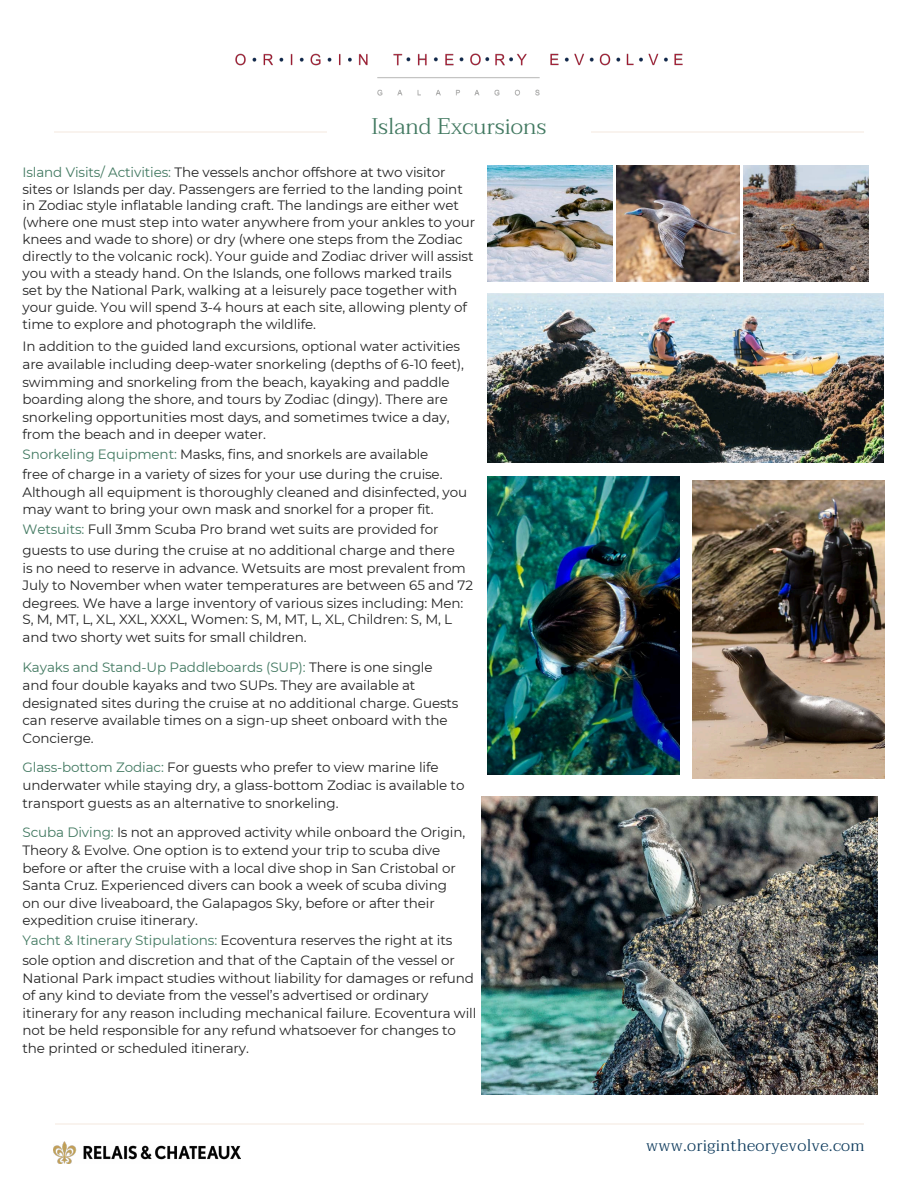
<style>
.page{position:relative;width:918px;height:1188px;background:#fff}
.page>*{position:absolute;margin:0;border:0;box-sizing:border-box;transform-origin:0 0}
.t1{font:300 22.5px "Taviraj";color:#427961}
.t2{font:300 16.5px "Taviraj";letter-spacing:.015em;color:#0d3a5c}
.t3{font:13.5px/16.8px "Montserrat";letter-spacing:-.01em;color:#242424}
.s1{color:#427961}
</style>
<div class="page">
<img style="left:54px;top:1142px;width:187px;height:21px">
<hr style="left:54px;top:131px;width:273px;height:2px;background:#f9f3ee">
<hr style="left:55px;top:1123px;width:808px;height:2px;background:#f9f3ee">
<img style="left:235px;top:53px;width:448px;height:43px">
<hr style="left:591px;top:131px;width:273px;height:2px;background:#f9f3ee">
<img style="left:482px;top:796px;width:395px;height:298px">
<img style="left:487px;top:294px;width:396px;height:168px">
<img style="left:487px;top:476px;width:193px;height:298px">
<img style="left:693px;top:481px;width:192px;height:297px">
<img style="left:744px;top:165px;width:125px;height:116px">
<img style="left:487px;top:165px;width:125px;height:116px">
<img style="left:616px;top:166px;width:123px;height:116px">
<p class="t1" style="left:371px;top:113px;width:177px">Island Excursions</p>
<h1 class="t3" style="left:23px;top:163px;width:454px"><span class="s1">Island Visits/ Activities:</span> The vessels anchor offshore at two visitor sites or Islands per day. Passengers are ferried to the landing point in Zodiac style inflatable landing craft. The landings are either wet (where one must step into water anywhere from your ankles to your knees and wade to shore) or dry (where one steps from the Zodiac directly to the volcanic rock). Your guide and Zodiac driver will assist you with a steady hand. On the Islands, one follows marked trails<br>set by the National Park, walking at a leisurely pace together with your guide. You will spend 3-4 hours at each site, allowing plenty of time to explore and photograph the wildlife.</h1>
<p class="t3" style="left:23px;top:338px;width:439px">In addition to the guided land excursions, optional water activities</p>
<p class="t3" style="left:23px;top:356px;width:443px">are available including deep-water snorkeling (depths of 6-10 feet),</p>
<p class="t3" style="left:23px;top:374px;width:429px">swimming and snorkeling from the beach, kayaking and paddle</p>
<p class="t3" style="left:23px;top:391px;width:427px">boarding along the shore, and tours by Zodiac (dingy). There are</p>
<p class="t3" style="left:23px;top:409px;width:429px">snorkeling opportunities most days, and sometimes twice a day,</p>
<p class="t3" style="left:23px;top:426px;width:245px">from the beach and in deeper water.</p>
<p class="t3" style="left:23px;top:446px;width:407px"><span class="s1">Snorkeling Equipment:</span> Masks, fins, and snorkels are available</p>
<p class="t3" style="left:23px;top:466px;width:422px">free of charge in a variety of sizes for your use during the cruise.</p>
<p class="t3" style="left:23px;top:484px;width:446px">Although all equipment is thoroughly cleaned and disinfected, you</p>
<p class="t3" style="left:23px;top:501px;width:413px">may want to bring your own mask and snorkel for a proper fit.</p>
<p class="t3" style="left:23px;top:521px;width:417px"><span class="s1">Wetsuits:</span> Full 3mm Scuba Pro brand wet suits are provided for</p>
<p class="t3" style="left:23px;top:541px;width:434px">guests to use during the cruise at no additional charge and there</p>
<p class="t3" style="left:23px;top:559px;width:445px">is no need to reserve in advance. Wetsuits are most prevalent from</p>
<p class="t3" style="left:23px;top:576px;width:452px">July to November when water temperatures are between 65 and 72</p>
<p class="t3" style="left:23px;top:594px;width:442px">degrees. We have a large inventory of various sizes including: Men:</p>
<p class="t3" style="left:23px;top:611px;width:431px">S, M, MT, L, XL, XXL, XXXL, Women: S, M, MT, L, XL, Children: S, M, L</p>
<p class="t3" style="left:23px;top:623px;width:412px;line-height:29.2px">and two shorty wet suits for small children.<br><span class="s1">Kayaks and Stand-Up Paddleboards (SUP):</span> There is one single</p>
<p class="t3" style="left:23px;top:676px;width:394px">and four double kayaks and two SUPs. They are available at</p>
<p class="t3" style="left:23px;top:694px;width:438px">designated sites during the cruise at no additional charge. Guests</p>
<p class="t3" style="left:23px;top:711px;width:427px">can reserve available times on a sign-up sheet onboard with the</p>
<p class="t3" style="left:23px;top:723px;width:418px;line-height:29.2px">Concierge.<br><span class="s1">Glass-bottom Zodiac:</span> For guests who prefer to view marine life</p>
<p class="t3" style="left:23px;top:777px;width:443px">underwater while staying dry, a glass-bottom Zodiac is available to</p>
<p class="t3" style="left:23px;top:788px;width:444px;line-height:29.2px">transport guests as an alternative to snorkeling.<br><span class="s1">Scuba Diving:</span> Is not an approved activity while onboard the Origin,</p>
<p class="t3" style="left:23px;top:842px;width:419px">Theory &amp; Evolve. One option is to extend your trip to scuba dive</p>
<p class="t3" style="left:23px;top:860px;width:435px">before or after the cruise with a local dive shop in San Cristobal or</p>
<p class="t3" style="left:23px;top:877px;width:426px">Santa Cruz. Experienced divers can book a week of scuba diving</p>
<p class="t3" style="left:23px;top:895px;width:414px">on our dive liveaboard, the Galapagos Sky, before or after their</p>
<p class="t3" style="left:23px;top:912px;width:177px">expedition cruise itinerary.</p>
<p class="t3" style="left:23px;top:932px;width:431px"><span class="s1">Yacht &amp; Itinerary Stipulations:</span> Ecoventura reserves the right at its</p>
<p class="t3" style="left:23px;top:952px;width:434px">sole option and discretion and that of the Captain of the vessel or</p>
<p class="t3" style="left:23px;top:970px;width:453px">National Park impact studies without liability for damages or refund</p>
<p class="t3" style="left:23px;top:987px;width:408px">of any kind to deviate from the vessel’s advertised or ordinary</p>
<p class="t3" style="left:23px;top:1005px;width:455px">itinerary for any reason including mechanical failure. Ecoventura will</p>
<p class="t3" style="left:23px;top:1022px;width:435px">not be held responsible for any refund whatsoever for changes to</p>
<p class="t3" style="left:23px;top:1040px;width:228px">the printed or scheduled itinerary.</p>
<p class="t2" style="left:646px;top:1136px;width:220px">www.origintheoryevolve.com</p>
</div>
